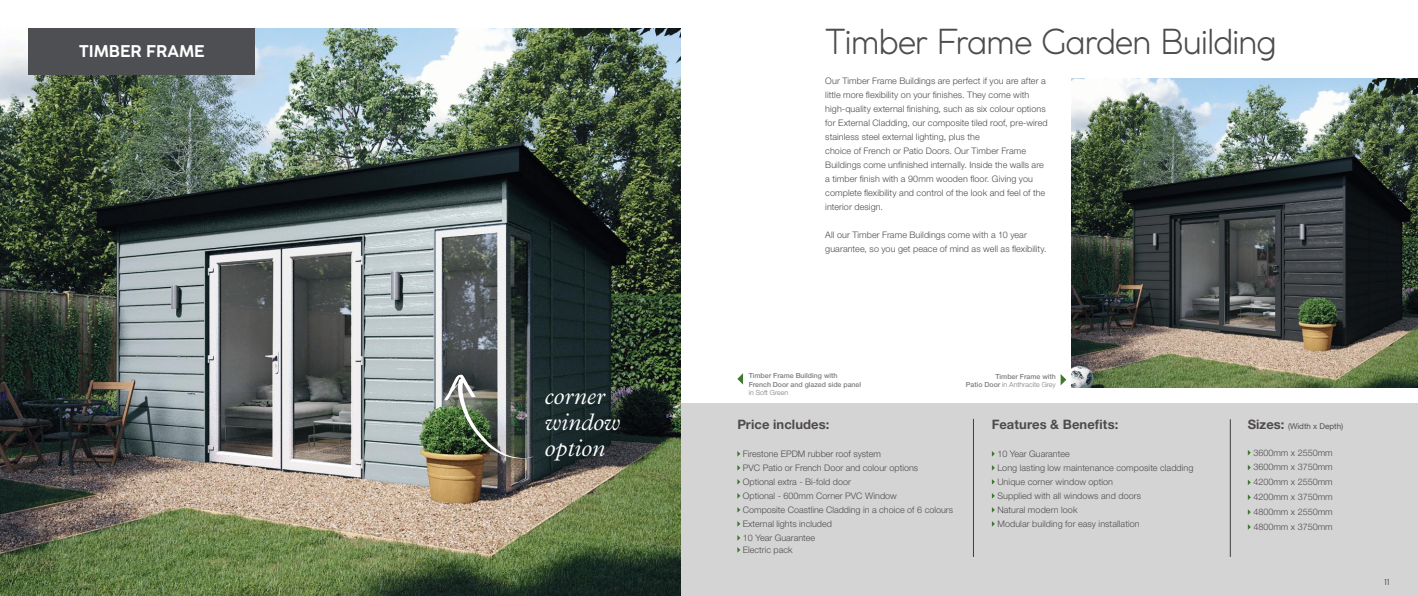
<style>
.page{position:relative;width:1418px;height:596px;background:#fff}
.page>*{position:absolute;margin:0;border:0;box-sizing:border-box;transform-origin:0 0}
.t1{font:300 34px "Coco Gothic";letter-spacing:-.035em;color:#4e4b4c}
.t2{font:italic 300 24px/26px "Plantin MT Pro";color:#fff}
.t3{font:700 16px "Coco Gothic";letter-spacing:.015em;color:#fff}
.t4{font:700 13px "Helvetica Neue LT Std";letter-spacing:.005em;color:#4e4b4c}
.t5{font:300 9px/14px "Helvetica Neue LT Std";letter-spacing:.01em;color:#4e4b4c}
.t6{font:8px "Helvetica Neue LT Std";color:#4e4f52}
.t7{font:8px "Coco Gothic";color:#4e4b4c}
.t8{font:500 7px/8.4px "Helvetica Neue LT Std";color:#7d7c7e}
.t9{font:300 7px "Helvetica Neue LT Std";color:#7d7c7e}
.s1{font-weight:300}
.s2{font-weight:700;font-size:13px;color:#4e4b4c}
</style>
<div class="page">
<div style="left:680px;top:403px;width:737px;height:192px;background:#d5d4d5"></div>
<svg style="left:737px;top:373px;width:6px;height:11px"></svg>
<img style="left:0;top:28px;width:680px;height:567px">
<img style="left:1071px;top:78px;width:346px;height:309px">
<svg style="left:991px;top:451px;width:3px;height:5px"></svg>
<svg style="left:991px;top:465px;width:3px;height:5px"></svg>
<svg style="left:991px;top:479px;width:3px;height:5px"></svg>
<svg style="left:991px;top:493px;width:3px;height:5px"></svg>
<svg style="left:991px;top:507px;width:3px;height:5px"></svg>
<svg style="left:991px;top:521px;width:3px;height:5px"></svg>
<svg style="left:1247px;top:450px;width:3px;height:5px"></svg>
<svg style="left:1247px;top:465px;width:3px;height:5px"></svg>
<svg style="left:1247px;top:480px;width:3px;height:5px"></svg>
<svg style="left:1247px;top:494px;width:3px;height:5px"></svg>
<svg style="left:1247px;top:509px;width:3px;height:5px"></svg>
<svg style="left:1247px;top:524px;width:3px;height:5px"></svg>
<svg style="left:737px;top:451px;width:3px;height:5px"></svg>
<svg style="left:737px;top:465px;width:3px;height:5px"></svg>
<svg style="left:737px;top:479px;width:3px;height:5px"></svg>
<svg style="left:737px;top:493px;width:3px;height:5px"></svg>
<svg style="left:737px;top:507px;width:3px;height:5px"></svg>
<svg style="left:737px;top:521px;width:3px;height:5px"></svg>
<svg style="left:737px;top:535px;width:3px;height:5px"></svg>
<svg style="left:737px;top:547px;width:3px;height:5px"></svg>
<hr style="left:972px;top:418px;width:1px;height:138px;background:#4e4b4c">
<hr style="left:1229px;top:419px;width:1px;height:137px;background:#4e4b4c">
<div style="left:28px;top:28px;width:227px;height:47px;background:#4e4f52"></div>
<img style="left:444px;top:374px;width:89px;height:84px">
<svg style="left:1060px;top:374px;width:6px;height:11px"></svg>
<h3 class="t3" style="left:79px;top:39px;width:127px">TIMBER FRAME</h3>
<h2 class="t2" style="left:544px;top:383px;width:77px">corner window option</h2>
<h1 class="t1" style="left:825px;top:16px;width:453px">Timber Frame Garden Building</h1>
<p class="t5" style="left:825px;top:73px;width:224px">Our Timber Frame Buildings are perfect if you are after a little more flexibility on your finishes. They come with high-quality external finishing, such as six colour options for External Cladding, our composite tiled roof, pre-wired stainless steel external lighting, plus the<br>choice of French or Patio Doors. Our Timber Frame Buildings come unfinished internally. Inside the walls are a timber finish with a 90mm wooden floor. Giving you complete flexibility and control of the look and feel of the interior design.</p>
<p class="t5" style="left:825px;top:227px;width:223px">All our Timber Frame Buildings come with a 10 year guarantee, so you get peace of mind as well as flexibility.</p>
<p class="t8" style="left:748px;top:371px;width:114px">Timber Frame Building with<br>French Door and glazed side panel</p>
<p class="t9" style="left:748px;top:388px;width:41px">in Soft Green</p>
<h3 class="t4" style="left:737px;top:415px;width:93px">Price includes:</h3>
<p class="t5" style="left:743px;top:446px;width:212px">Firestone EPDM rubber roof system<br>PVC Patio or French Door and colour options<br>Optional extra - Bi-fold door<br>Optional - 600mm Corner PVC Window<br>Composite Coastline Cladding in a choice of 6 colours External lights included<br>10 Year Guarantee</p>
<p class="t5" style="left:743px;top:542px;width:51px">Electric pack</p>
<p class="t8" style="left:965px;top:372px;width:91px;text-align:right">Timber Frame with<br>Patio Door <span class="s1">in Anthracite Grey</span></p>
<h3 class="t4" style="left:991px;top:415px;width:128px">Features &amp; Benefits:</h3>
<p class="t5" style="left:997px;top:446px;width:198px">10 Year Guarantee<br>Long lasting low maintenance composite cladding<br>Unique corner window option<br>Supplied with all windows and doors<br>Natural modern look<br>Modular building for easy installation</p>
<p class="t6" style="left:1247px;top:421px;width:97px"><span class="s2">Sizes:</span> (Width x Depth)</p>
<p class="t5" style="left:1253px;top:444px;width:81px;line-height:14.8px;text-align:justify">3600mm x 2550mm 3600mm x 3750mm 4200mm x 2550mm 4200mm x 3750mm 4800mm x 2550mm 4800mm x 3750mm</p>
<p class="t7" style="left:1384px;top:575px;width:7px">11</p>
</div>
